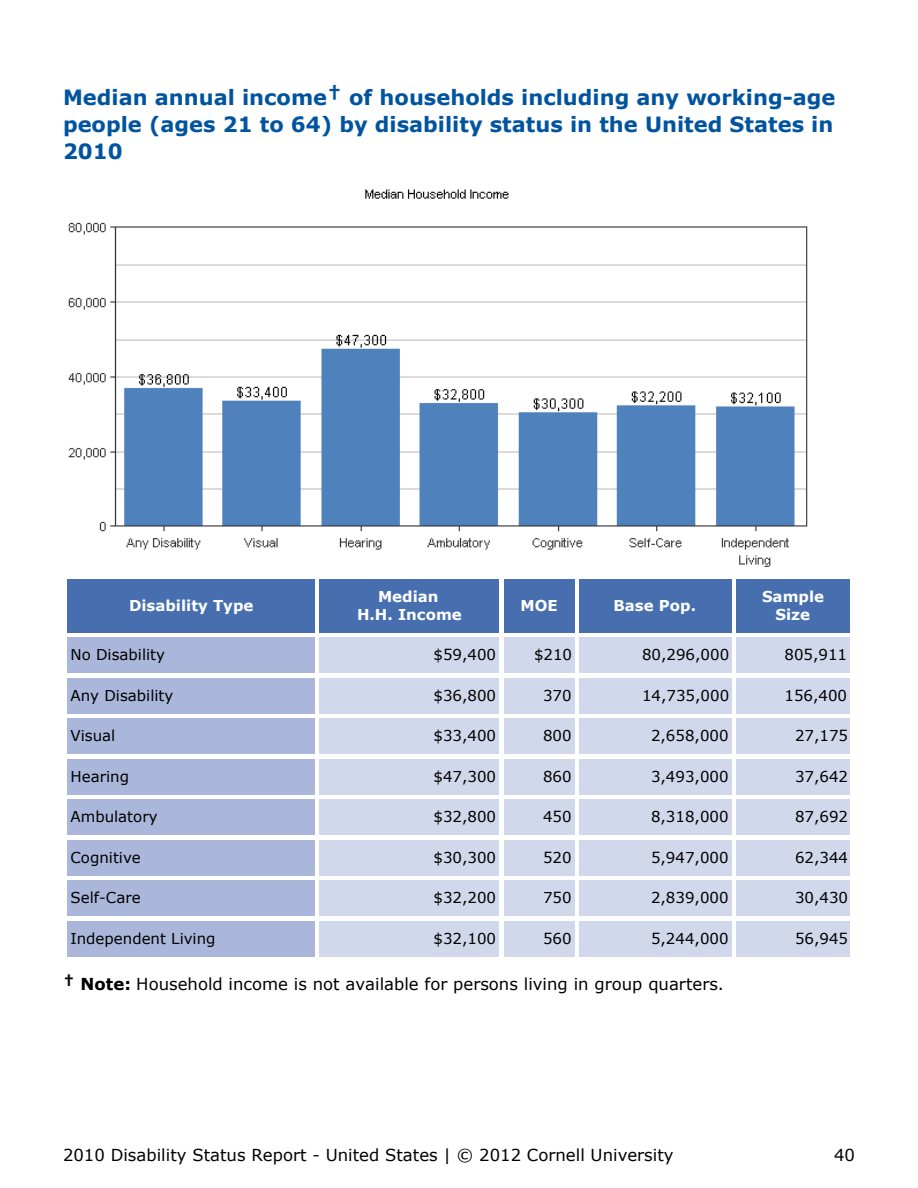
<style>
.page{position:relative;width:918px;height:1188px;background:#fff}
.page>*{position:absolute;margin:0;border:0;box-sizing:border-box;transform-origin:0 0}
.t1{font:700 21px/27px "Verdana";color:#00549f;text-align:justify}
.t2{font:16.5px "Verdana";color:#000}
.t3{font:15px "Verdana";color:#000}
.t4{font:700 15px/18px "Verdana";color:#fff;text-align:center}
.s1{font-weight:700}
</style>
<div class="page">
<img style="left:68px;top:189px;width:740px;height:378px">
<div style="left:68px;top:579px;width:247px;height:54px;background:#476fb0"></div>
<div style="left:320px;top:579px;width:180px;height:54px;background:#476fb0"></div>
<div style="left:504px;top:579px;width:70px;height:54px;background:#476fb0"></div>
<div style="left:579px;top:579px;width:153px;height:54px;background:#476fb0"></div>
<div style="left:736px;top:579px;width:114px;height:54px;background:#476fb0"></div>
<div style="left:68px;top:638px;width:247px;height:36px;background:#aab7db"></div>
<div style="left:320px;top:638px;width:180px;height:36px;background:#d2d8ec"></div>
<div style="left:504px;top:638px;width:70px;height:36px;background:#d2d8ec"></div>
<div style="left:579px;top:638px;width:153px;height:36px;background:#d2d8ec"></div>
<div style="left:736px;top:638px;width:114px;height:36px;background:#d2d8ec"></div>
<div style="left:68px;top:678px;width:247px;height:36px;background:#aab7db"></div>
<div style="left:320px;top:678px;width:180px;height:36px;background:#d2d8ec"></div>
<div style="left:504px;top:678px;width:70px;height:36px;background:#d2d8ec"></div>
<div style="left:579px;top:678px;width:153px;height:36px;background:#d2d8ec"></div>
<div style="left:736px;top:678px;width:114px;height:36px;background:#d2d8ec"></div>
<div style="left:68px;top:718px;width:247px;height:36px;background:#aab7db"></div>
<div style="left:320px;top:718px;width:180px;height:36px;background:#d2d8ec"></div>
<div style="left:504px;top:718px;width:70px;height:36px;background:#d2d8ec"></div>
<div style="left:579px;top:718px;width:153px;height:36px;background:#d2d8ec"></div>
<div style="left:736px;top:718px;width:114px;height:36px;background:#d2d8ec"></div>
<div style="left:68px;top:759px;width:247px;height:36px;background:#aab7db"></div>
<div style="left:320px;top:759px;width:180px;height:36px;background:#d2d8ec"></div>
<div style="left:504px;top:759px;width:70px;height:36px;background:#d2d8ec"></div>
<div style="left:579px;top:759px;width:153px;height:36px;background:#d2d8ec"></div>
<div style="left:736px;top:759px;width:114px;height:36px;background:#d2d8ec"></div>
<div style="left:68px;top:800px;width:247px;height:36px;background:#aab7db"></div>
<div style="left:320px;top:800px;width:180px;height:36px;background:#d2d8ec"></div>
<div style="left:504px;top:800px;width:70px;height:36px;background:#d2d8ec"></div>
<div style="left:579px;top:800px;width:153px;height:36px;background:#d2d8ec"></div>
<div style="left:736px;top:800px;width:114px;height:36px;background:#d2d8ec"></div>
<div style="left:68px;top:840px;width:247px;height:36px;background:#aab7db"></div>
<div style="left:320px;top:840px;width:180px;height:36px;background:#d2d8ec"></div>
<div style="left:504px;top:840px;width:70px;height:36px;background:#d2d8ec"></div>
<div style="left:579px;top:840px;width:153px;height:36px;background:#d2d8ec"></div>
<div style="left:736px;top:840px;width:114px;height:36px;background:#d2d8ec"></div>
<div style="left:68px;top:880px;width:247px;height:36px;background:#aab7db"></div>
<div style="left:320px;top:880px;width:180px;height:36px;background:#d2d8ec"></div>
<div style="left:504px;top:880px;width:70px;height:36px;background:#d2d8ec"></div>
<div style="left:579px;top:880px;width:153px;height:36px;background:#d2d8ec"></div>
<div style="left:736px;top:880px;width:114px;height:36px;background:#d2d8ec"></div>
<div style="left:68px;top:921px;width:247px;height:36px;background:#aab7db"></div>
<div style="left:320px;top:921px;width:180px;height:36px;background:#d2d8ec"></div>
<div style="left:504px;top:921px;width:70px;height:36px;background:#d2d8ec"></div>
<div style="left:579px;top:921px;width:153px;height:36px;background:#d2d8ec"></div>
<div style="left:736px;top:921px;width:114px;height:36px;background:#d2d8ec"></div>
<h1 class="t1" style="left:63px;top:86px;width:774px">Median annual income† of households including any working-age people (ages 21 to 64) by disability status in the United States in 2010</h1>
<p class="t4" style="left:129px;top:597px;width:126px">Disability Type</p>
<p class="t4" style="left:357px;top:588px;width:106px">Median<br>H.H. Income</p>
<p class="t4" style="left:520px;top:597px;width:39px">MOE</p>
<p class="t4" style="left:614px;top:597px;width:84px">Base Pop.</p>
<p class="t4" style="left:762px;top:588px;width:64px">Sample<br>Size</p>
<p class="t3" style="left:70px;top:649px;width:96px">No Disability</p>
<p class="t3" style="left:434px;top:649px;width:64px">$59,400</p>
<p class="t3" style="left:534px;top:649px;width:40px">$210</p>
<p class="t3" style="left:642px;top:649px;width:89px">80,296,000</p>
<p class="t3" style="left:784px;top:649px;width:64px">805,911</p>
<p class="t3" style="left:70px;top:689px;width:104px">Any Disability</p>
<p class="t3" style="left:434px;top:689px;width:64px">$36,800</p>
<p class="t3" style="left:543px;top:689px;width:30px">370</p>
<p class="t3" style="left:642px;top:689px;width:89px">14,735,000</p>
<p class="t3" style="left:784px;top:689px;width:64px">156,400</p>
<p class="t3" style="left:70px;top:730px;width:46px">Visual</p>
<p class="t3" style="left:434px;top:730px;width:64px">$33,400</p>
<p class="t3" style="left:543px;top:730px;width:30px">800</p>
<p class="t3" style="left:651px;top:730px;width:79px">2,658,000</p>
<p class="t3" style="left:795px;top:730px;width:55px">27,175</p>
<p class="t3" style="left:70px;top:770px;width:60px">Hearing</p>
<p class="t3" style="left:434px;top:770px;width:64px">$47,300</p>
<p class="t3" style="left:543px;top:770px;width:30px">860</p>
<p class="t3" style="left:651px;top:770px;width:79px">3,493,000</p>
<p class="t3" style="left:795px;top:770px;width:55px">37,642</p>
<p class="t3" style="left:70px;top:811px;width:89px">Ambulatory</p>
<p class="t3" style="left:434px;top:811px;width:64px">$32,800</p>
<p class="t3" style="left:543px;top:811px;width:30px">450</p>
<p class="t3" style="left:651px;top:811px;width:79px">8,318,000</p>
<p class="t3" style="left:795px;top:811px;width:55px">87,692</p>
<p class="t3" style="left:70px;top:851px;width:72px">Cognitive</p>
<p class="t3" style="left:434px;top:851px;width:64px">$30,300</p>
<p class="t3" style="left:543px;top:851px;width:30px">520</p>
<p class="t3" style="left:651px;top:851px;width:79px">5,947,000</p>
<p class="t3" style="left:795px;top:851px;width:55px">62,344</p>
<p class="t3" style="left:70px;top:892px;width:72px">Self-Care</p>
<p class="t3" style="left:434px;top:892px;width:64px">$32,200</p>
<p class="t3" style="left:543px;top:892px;width:30px">750</p>
<p class="t3" style="left:651px;top:892px;width:79px">2,839,000</p>
<p class="t3" style="left:795px;top:892px;width:55px">30,430</p>
<p class="t3" style="left:70px;top:932px;width:147px">Independent Living</p>
<p class="t3" style="left:434px;top:932px;width:64px">$32,100</p>
<p class="t3" style="left:543px;top:932px;width:30px">560</p>
<p class="t3" style="left:651px;top:932px;width:79px">5,244,000</p>
<p class="t3" style="left:795px;top:932px;width:55px">56,945</p>
<p class="t2" style="left:63px;top:977px;width:662px"><sup>†</sup> <span class="s1">Note:</span> Household income is not available for persons living in group quarters.</p>
<p class="t2" style="left:63px;top:1148px;width:612px">2010 Disability Status Report - United States | © 2012 Cornell University</p>
<p class="t2" style="left:834px;top:1148px;width:22px">40</p>
</div>
